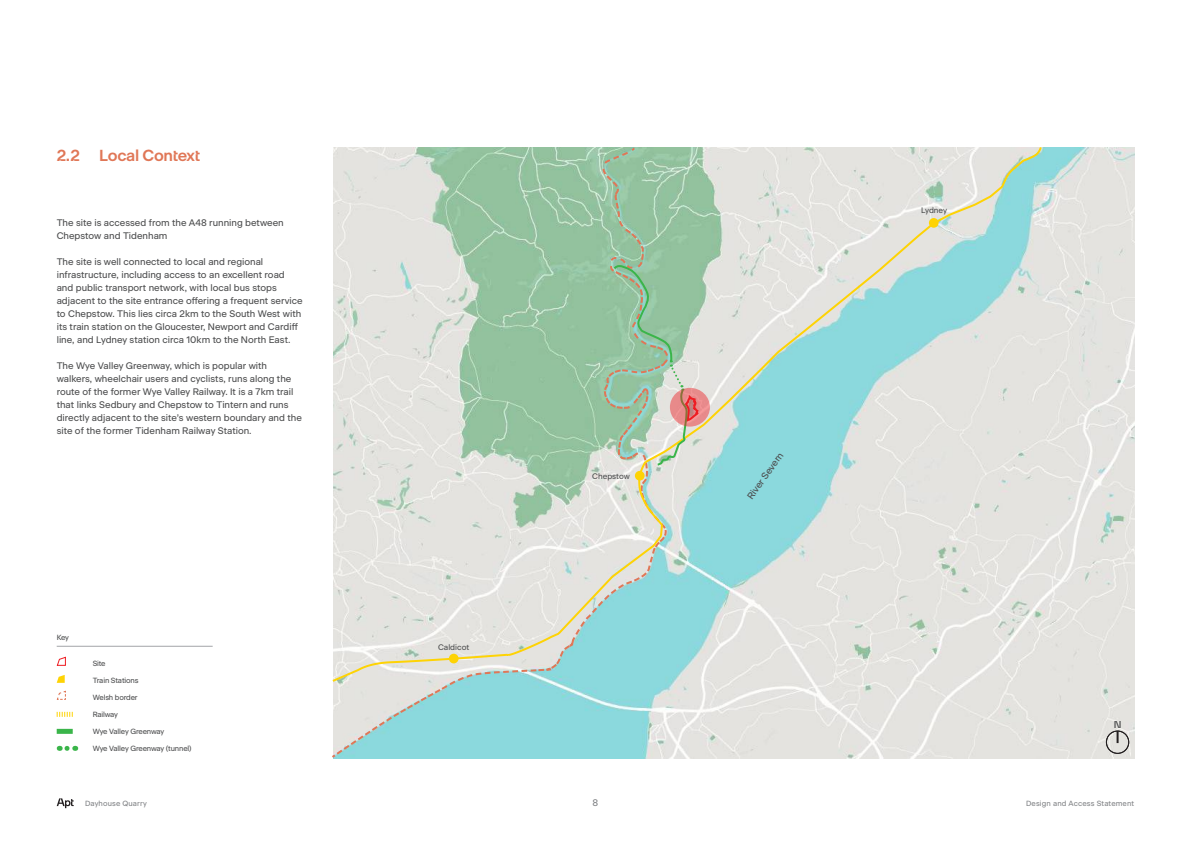
<style>
.page{position:relative;width:1191px;height:842px;background:#fff}
.page>*{position:absolute;margin:0;border:0;box-sizing:border-box;transform-origin:0 0}
.t1{font:600 16px "Apt Sans Headline";letter-spacing:-.02em;color:#e07757}
.t2{font:500 10px "Apt Sans Headline";color:#4b4c4d}
._4__Body_text{font:9.5px/13px "Apt Sans";color:#4b4c4d}
.t3{font:9.5px "Apt Sans";color:#808285}
._4__Body_text-2{font:8px "Apt Sans";color:#4b4c4d}
._9__Captions{font:7.5px "Apt Sans";letter-spacing:-.02em;color:#4b4c4d}
.t4{font:7.5px "Apt Sans";letter-spacing:.015em;color:#808285}
._4_1_Key{font:7.5px "Apt Sans";color:#4b4c4d}
</style>
<div class="page">
<svg style="left:57px;top:798px;width:17px;height:10px"></svg>
<hr style="left:57px;top:646px;width:156px;height:1px;background:#a3a4a8">
<svg style="left:56px;top:656px;width:10px;height:10px"></svg>
<svg style="left:57px;top:675px;width:8px;height:8px"></svg>
<svg style="left:56px;top:690px;width:10px;height:10px"></svg>
<svg style="left:57px;top:712px;width:16px;height:5px"></svg>
<div style="left:57px;top:729px;width:16px;height:5px;background:#3ab54a"></div>
<svg style="left:67px;top:746px;width:9px;height:5px"></svg>
<img style="left:669px;top:148px;width:465px;height:611px">
<svg style="left:332px;top:682px;width:337px;height:77px;background:#a0dadc"></svg>
<svg style="left:332px;top:147px;width:710px;height:535px;background:#cadcd4"></svg>
<div style="left:929px;top:218px;width:9px;height:10px;background:#fed304;border-radius:50%"></div>
<div style="left:449px;top:654px;width:9px;height:9px;background:#fed304;border-radius:50%"></div>
<svg style="left:573px;top:217px;width:127px;height:420px;background:#afd0bb"></svg>
<svg style="left:670px;top:388px;width:40px;height:39px"></svg>
<div style="left:1106px;top:731px;width:23px;height:23px;border:1px solid #231f20;border-radius:50%"></div>
<div style="left:1106px;top:730px;width:23px;height:24px;border:1px solid #231f20;border-radius:50%"></div>
<svg style="left:1116px;top:732px;width:2px;height:10px"></svg>
<p class="t1" style="left:57px;top:143px;width:145px">2.2 Local Context</p>
<p class="_4__Body_text" style="left:57px;top:215px;width:228px">The site is accessed from the A48 running between<br>Chepstow and Tidenham</p>
<p class="_4__Body_text" style="left:57px;top:254px;width:247px">The site is well connected to local and regional infrastructure, including access to an excellent road and public transport network, with local bus stops adjacent to the site entrance offering a frequent service to Chepstow. This lies circa 2km to the South West with its train station on the Gloucester, Newport and Cardiff line, and Lydney station circa 10km to the North East.</p>
<p class="_4__Body_text" style="left:57px;top:358px;width:247px">The Wye Valley Greenway, which is popular with walkers, wheelchair users and cyclists, runs along the route of the former Wye Valley Railway. It is a 7km trail that links Sedbury and Chepstow to Tintern and runs directly adjacent to the site’s western boundary and the site of the former Tidenham Railway Station.</p>
<p class="_4_1_Key" style="left:57px;top:632px;width:14px">Key</p>
<p class="_9__Captions" style="left:93px;top:657px;width:14px">Site</p>
<p class="_9__Captions" style="left:93px;top:674px;width:47px">Train Stations</p>
<p class="_9__Captions" style="left:93px;top:691px;width:46px">Welsh border</p>
<p class="_9__Captions" style="left:93px;top:708px;width:27px">Railway</p>
<p class="_9__Captions" style="left:93px;top:725px;width:73px">Wye Valley Greenway</p>
<p class="_9__Captions" style="left:93px;top:742px;width:100px">Wye Valley Greenway (tunnel)</p>
<p class="_4__Body_text-2" style="left:438px;top:641px;width:33px">Caldicot</p>
<p class="_4__Body_text-2" style="left:592px;top:470px;width:39px">Chepstow</p>
<p class="_4__Body_text" style="left:743px;top:494px;width:57px;rotate:-55deg">River Severn</p>
<p class="_4__Body_text-2" style="left:921px;top:204px;width:28px">Lydney</p>
<p class="t2" style="left:1113px;top:717px;width:9px">N</p>
<p class="t4" style="left:85px;top:798px;width:63px">Dayhouse Quarry</p>
<p class="t3" style="left:592px;top:795px;width:7px">8</p>
<p class="t4" style="left:1026px;top:798px;width:110px">Design and Access Statement</p>
</div>
